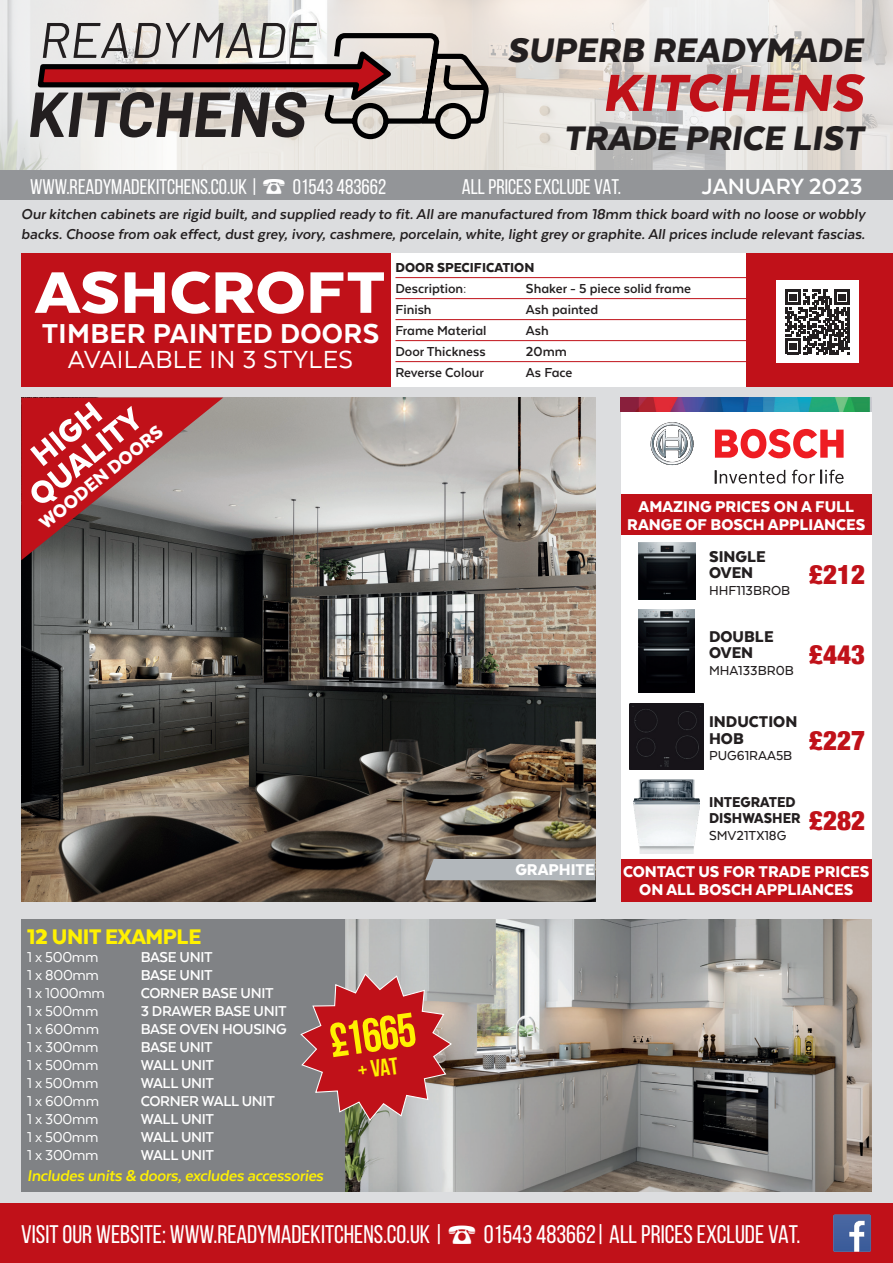
<style>
.page{position:relative;width:893px;height:1263px;background:#fff}
.page>*{position:absolute;margin:0;border:0;box-sizing:border-box;transform-origin:0 0}
.t1{font:900 67.5px "Texta Alt";color:#fff;scale:1.11 1}
.t2{font:italic 900 60.15px "Texta Alt";color:#c01119}
.t3{font:700 47.7px "Bebas Neue";color:#fff101}
.t4{font:italic 900 39.3px "Texta Alt";color:#231f20}
.t5{font:900 36px/30px "Texta Alt";color:#fff;text-align:center}
.t6{font:800 31.5px "Texta Alt";letter-spacing:.01em;color:#fff}
.t7{font:28.5px "Texta Alt";letter-spacing:.01em;color:#fff}
.t8{font:900 condensed 27px "Helvetica Neue";color:#c01119}
.t9{font:25.5px "Bebas Neue";color:#fff}
.t10{font:700 25.5px "Texta Alt";color:#fff}
.t11{font:900 24.45px "Texta Alt";letter-spacing:-.02em;color:#fff101}
.t12{font:700 24px "Bebas Neue";color:#fff101}
.t13{font:21.15px "Bebas Neue";color:#fff}
.t14{font:900 21px "Texta Alt";color:#fff}
.t15{font:900 18px/18px "Texta Alt";color:#fff;text-align:center}
.t16{font:italic 700 18px "Texta Alt";letter-spacing:-.02em;color:#fff101}
.t17{font:900 18px/16.5px "Texta Alt";color:#231f20}
.t18{font:italic 700 16.5px/19.5px "Texta Alt";color:#231f20}
.t19{font:700 16.5px "Texta Alt";letter-spacing:-.02em;color:#fff}
.t20{font:16.5px "Texta Alt";letter-spacing:-.02em;color:#fff}
.t21{font:900 16.5px/16.5px "Texta Alt";color:#231f20;scale:.96 1}
.t22{font:700 15px "Texta Alt";color:#231f20}
.t23{font:500 15px "Texta Alt";color:#231f20}
.t24{font:900 15px "Texta Alt";color:#231f20}
</style>
<div class="page">
<div style="left:0;top:170px;width:893px;height:1033px;background:#dcdddf"></div>
<img style="left:0;top:0;width:893px;height:170px">
<div style="left:0;top:170px;width:893px;height:30px;background:#939598"></div>
<img style="left:344px;top:919px;width:528px;height:273px">
<div style="left:21px;top:919px;width:323px;height:273px;background:#808285"></div>
<svg style="left:300px;top:973px;width:153px;height:149px"></svg>
<svg style="left:30px;top:23px;width:462px;height:119px;background:#a59491"></svg>
<img style="left:21px;top:398px;width:574px;height:503px">
<div style="left:21px;top:253px;width:370px;height:133px;background:#c01119"></div>
<div style="left:391px;top:253px;width:370px;height:133px;background:#fff"></div>
<hr style="left:395px;top:277px;width:362px;height:1px;background:#c01119">
<hr style="left:395px;top:298px;width:362px;height:1px;background:#c01119">
<hr style="left:395px;top:319px;width:362px;height:1px;background:#c01119">
<hr style="left:395px;top:340px;width:362px;height:1px;background:#c01119">
<hr style="left:395px;top:361px;width:362px;height:1px;background:#c01119">
<div style="left:621px;top:398px;width:251px;height:503px;background:#fff"></div>
<img style="left:621px;top:398px;width:251px;height:13px">
<div style="left:621px;top:495px;width:251px;height:40px;background:#c01119"></div>
<img style="left:638px;top:543px;width:57px;height:56px">
<img style="left:638px;top:609px;width:57px;height:84px">
<div style="left:629px;top:704px;width:75px;height:65px;background:#171419"></div>
<img style="left:634px;top:780px;width:65px;height:73px">
<svg style="left:651px;top:422px;width:43px;height:43px"></svg>
<svg style="left:715px;top:470px;width:70px;height:14px"></svg>
<svg style="left:792px;top:470px;width:52px;height:14px"></svg>
<svg style="left:715px;top:429px;width:129px;height:29px"></svg>
<div style="left:621px;top:859px;width:251px;height:42px;background:#c01119"></div>
<svg style="left:21px;top:398px;width:202px;height:162px;background:#9d4649"></svg>
<div style="left:425px;top:859px;width:170px;height:21px;background:#b2b7bb"></div>
<div style="left:0;top:1203px;width:893px;height:60px;background:#c01119"></div>
<svg style="left:833px;top:1214px;width:38px;height:38px"></svg>
<div style="left:746px;top:253px;width:147px;height:133px;background:#c01119"></div>
<div style="left:776px;top:280px;width:83px;height:83px;background:#fff"></div>
<svg style="left:785px;top:289px;width:65px;height:65px"></svg>
<h3 class="t4" style="left:507px;top:30px;width:357px">SUPERB READYMADE</h3>
<h2 class="t2" style="left:602px;top:61px;width:262px">KITCHENS</h2>
<h3 class="t4" style="left:563px;top:118px;width:302px">TRADE PRICE LIST</h3>
<p class="t13" style="left:30px;top:175px;width:358px">WWW.READYMADEKITCHENS.CO.UK | ☎ 01543 483662</p>
<p class="t13" style="left:462px;top:175px;width:161px">ALL PRICES EXCLUDE VAT.</p>
<h3 class="t10" style="left:702px;top:173px;width:163px">JANUARY 2023</h3>
<p class="t18" style="left:21px;top:204px;width:846px">Our kitchen cabinets are rigid built, and supplied ready to fit. All are manufactured from 18mm thick board with no loose or wobbly backs. Choose from oak effect, dust grey, ivory, cashmere, porcelain, white, light grey or graphite. All prices include relevant fascias.</p>
<h1 class="t1" style="left:35px;top:257px;width:317px">ASHCROFT</h1>
<h3 class="t6" style="left:42px;top:317px;width:339px">TIMBER PAINTED DOORS</h3>
<h3 class="t7" style="left:68px;top:345px;width:287px">AVAILABLE IN 3 STYLES</h3>
<h3 class="t5" style="left:5px;top:464px;width:136px;rotate:-39deg">HIGH<br>QUALITY</h3>
<p class="t14" style="left:35px;top:517px;width:154px;rotate:-39deg">WOODEN DOORS</p>
<p class="t24" style="left:395px;top:260px;width:140px">DOOR SPECIFICATION</p>
<p class="t22" style="left:395px;top:281px;width:73px">Description:</p>
<p class="t22" style="left:526px;top:281px;width:167px">Shaker - 5 piece solid frame</p>
<p class="t22" style="left:395px;top:302px;width:38px">Finish</p>
<p class="t22" style="left:526px;top:302px;width:74px">Ash painted</p>
<p class="t22" style="left:395px;top:323px;width:93px">Frame Material</p>
<p class="t22" style="left:526px;top:323px;width:24px">Ash</p>
<p class="t22" style="left:395px;top:344px;width:92px">Door Thickness</p>
<p class="t22" style="left:526px;top:344px;width:42px">20mm</p>
<p class="t22" style="left:395px;top:365px;width:90px">Reverse Colour</p>
<p class="t22" style="left:526px;top:365px;width:48px">As Face</p>
<p class="t15" style="left:627px;top:497px;width:240px">AMAZING PRICES ON A FULL<br>RANGE OF BOSCH APPLIANCES</p>
<p class="t17" style="left:709px;top:548px;width:58px">SINGLE<br>OVEN</p>
<p class="t23" style="left:709px;top:582px;width:83px">HHF113BROB</p>
<p class="t17" style="left:709px;top:628px;width:66px">DOUBLE<br>OVEN</p>
<p class="t23" style="left:709px;top:663px;width:86px">MHA133BR0B</p>
<h3 class="t8" style="left:809px;top:552px;width:58px">£212</h3>
<h3 class="t8" style="left:809px;top:632px;width:58px">£443</h3>
<p class="t15" style="left:515px;top:861px;width:81px">GRAPHITE</p>
<p class="t17" style="left:709px;top:713px;width:90px">INDUCTION<br>HOB</p>
<p class="t23" style="left:709px;top:748px;width:85px">PUG61RAA5B</p>
<p class="t21" style="left:709px;top:793px;width:97px">INTEGRATED<br>DISHWASHER</p>
<p class="t23" style="left:709px;top:827px;width:79px">SMV21TX18G</p>
<h3 class="t8" style="left:809px;top:718px;width:58px">£227</h3>
<h3 class="t8" style="left:809px;top:798px;width:58px">£282</h3>
<p class="t15" style="left:623px;top:862px;width:248px">CONTACT US FOR TRADE PRICES<br>ON ALL BOSCH APPLIANCES</p>
<h3 class="t11" style="left:27px;top:924px;width:176px">12 UNIT EXAMPLE</h3>
<p class="t20" style="left:27px;top:949px;width:73px">1 x 500mm</p>
<p class="t19" style="left:141px;top:949px;width:74px">BASE UNIT</p>
<p class="t20" style="left:27px;top:967px;width:73px">1 x 800mm</p>
<p class="t19" style="left:141px;top:967px;width:74px">BASE UNIT</p>
<p class="t20" style="left:27px;top:985px;width:79px">1 x 1000mm</p>
<p class="t19" style="left:141px;top:985px;width:135px">CORNER BASE UNIT</p>
<p class="t20" style="left:27px;top:1003px;width:73px">1 x 500mm</p>
<p class="t19" style="left:141px;top:1003px;width:147px">3 DRAWER BASE UNIT</p>
<p class="t20" style="left:27px;top:1021px;width:73px">1 x 600mm</p>
<p class="t19" style="left:141px;top:1021px;width:147px">BASE OVEN HOUSING</p>
<p class="t20" style="left:27px;top:1039px;width:73px">1 x 300mm</p>
<p class="t19" style="left:141px;top:1039px;width:74px">BASE UNIT</p>
<p class="t20" style="left:27px;top:1057px;width:73px">1 x 500mm</p>
<p class="t19" style="left:141px;top:1057px;width:75px">WALL UNIT</p>
<p class="t20" style="left:27px;top:1075px;width:73px">1 x 500mm</p>
<p class="t19" style="left:141px;top:1075px;width:75px">WALL UNIT</p>
<p class="t20" style="left:27px;top:1093px;width:73px">1 x 600mm</p>
<p class="t19" style="left:141px;top:1093px;width:136px">CORNER WALL UNIT</p>
<p class="t20" style="left:27px;top:1111px;width:73px">1 x 300mm</p>
<p class="t19" style="left:141px;top:1111px;width:75px">WALL UNIT</p>
<p class="t20" style="left:27px;top:1129px;width:73px">1 x 500mm</p>
<p class="t19" style="left:141px;top:1129px;width:75px">WALL UNIT</p>
<p class="t20" style="left:27px;top:1147px;width:73px">1 x 300mm</p>
<p class="t19" style="left:141px;top:1147px;width:75px">WALL UNIT</p>
<p class="t16" style="left:27px;top:1167px;width:298px">Includes units &amp; doors, excludes accessories</p>
<h3 class="t3" style="left:326px;top:1015px;width:88px;rotate:-8deg">£1665</h3>
<h3 class="t12" style="left:356px;top:1058px;width:42px;rotate:-8deg">+ VAT</h3>
<h3 class="t9" style="left:21px;top:1221px;width:781px">VISIT OUR WEBSITE: WWW.READYMADEKITCHENS.CO.UK | ☎ 01543 483662| ALL PRICES EXCLUDE VAT.</h3>
</div>
